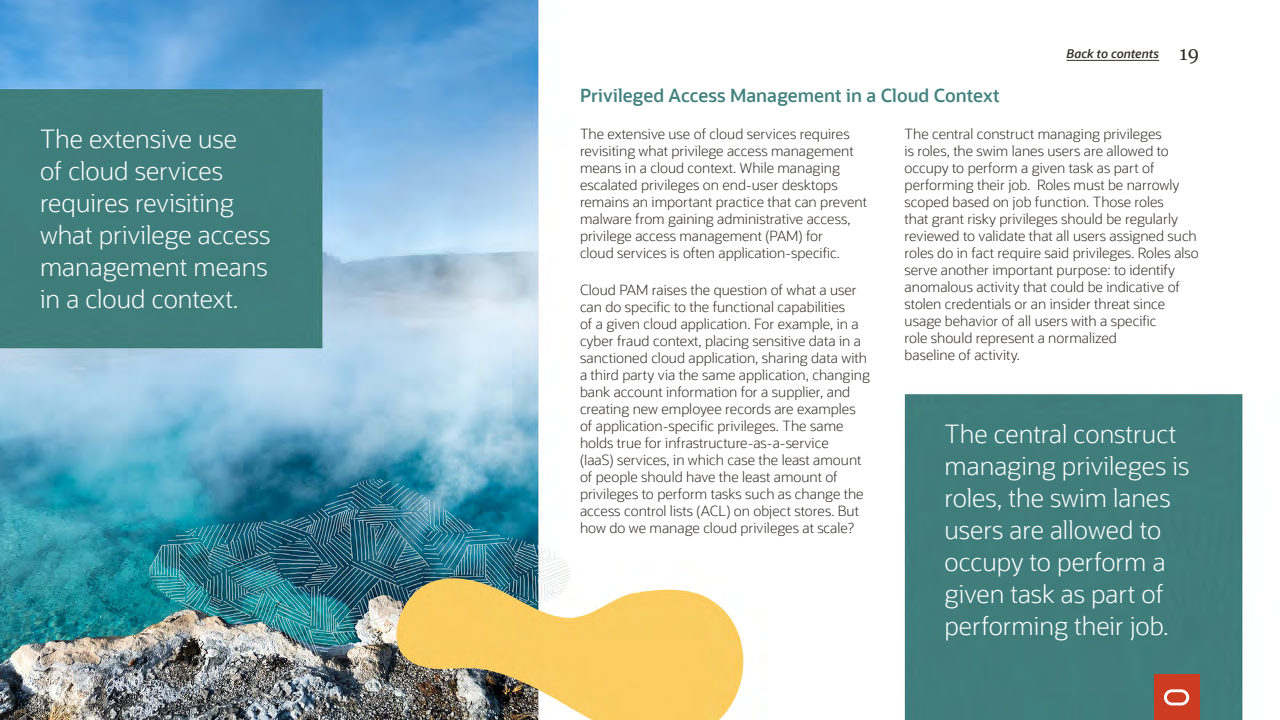
<style>
.page{position:relative;width:1280px;height:720px;background:#fff}
.page>*{position:absolute;margin:0;border:0;box-sizing:border-box;transform-origin:0 0}
.Body_Copy_-_14_17{font:300 25px/32px "Oracle Sans";color:#fff}
.Body_Copy_-_14_17-2{font:600 18px "Oracle Sans";color:#41817e}
.Body_Copy_-_14_17-3{font:300 14px/17px "Oracle Sans";color:#312d2a}
.t1{font:italic 600 12px "Oracle Sans";color:#312d2a}
.s1{font-family:"Georgia";font-weight:400;font-style:normal;font-size:20px}
</style>
<div class="page">
<img style="left:0;top:0;width:1243px;height:720px">
<div style="left:1154px;top:675px;width:45px;height:45px;background:#cd3b21"></div>
<svg style="left:1164px;top:689px;width:25px;height:16px"></svg>
<hr style="left:1067px;top:60px;width:92px;height:1px;background:#312d2a">
<p class="Body_Copy_-_14_17" style="left:40px;top:123px;width:232px">The extensive use<br>of cloud services requires revisiting what privilege access management means in a cloud context.</p>
<p class="t1" style="left:1067px;top:47px;width:134px">Back to contents <span class="s1">19</span></p>
<p class="Body_Copy_-_14_17-2" style="left:580px;top:85px;width:421px">Privileged Access Management in a Cloud Context</p>
<p class="Body_Copy_-_14_17-3" style="left:580px;top:126px;width:288px">The extensive use of cloud services requires revisiting what privilege access management means in a cloud context. While managing escalated privileges on end-user desktops remains an important practice that can prevent malware from gaining administrative access, privilege access management (PAM) for<br>cloud services is often application-specific.</p>
<p class="Body_Copy_-_14_17-3" style="left:580px;top:282px;width:291px">Cloud PAM raises the question of what a user can do specific to the functional capabilities<br>of a given cloud application. For example, in a cyber fraud context, placing sensitive data in a sanctioned cloud application, sharing data with a third party via the same application, changing bank account information for a supplier, and creating new employee records are examples of application-specific privileges. The same holds true for infrastructure-as-a-service<br>(IaaS) services, in which case the least amount of people should have the least amount of privileges to perform tasks such as change the access control lists (ACL) on object stores. But how do we manage cloud privileges at scale?</p>
<p class="Body_Copy_-_14_17-3" style="left:905px;top:126px;width:296px">The central construct managing privileges<br>is roles, the swim lanes users are allowed to occupy to perform a given task as part of performing their job. Roles must be narrowly scoped based on job function. Those roles<br>that grant risky privileges should be regularly reviewed to validate that all users assigned such roles do in fact require said privileges. Roles also serve another important purpose: to identify anomalous activity that could be indicative of stolen credentials or an insider threat since usage behavior of all users with a specific<br>role should represent a normalized<br>baseline of activity.</p>
<p class="Body_Copy_-_14_17" style="left:945px;top:418px;width:246px">The central construct managing privileges is roles, the swim lanes users are allowed to occupy to perform a given task as part of performing their job.</p>
</div>
